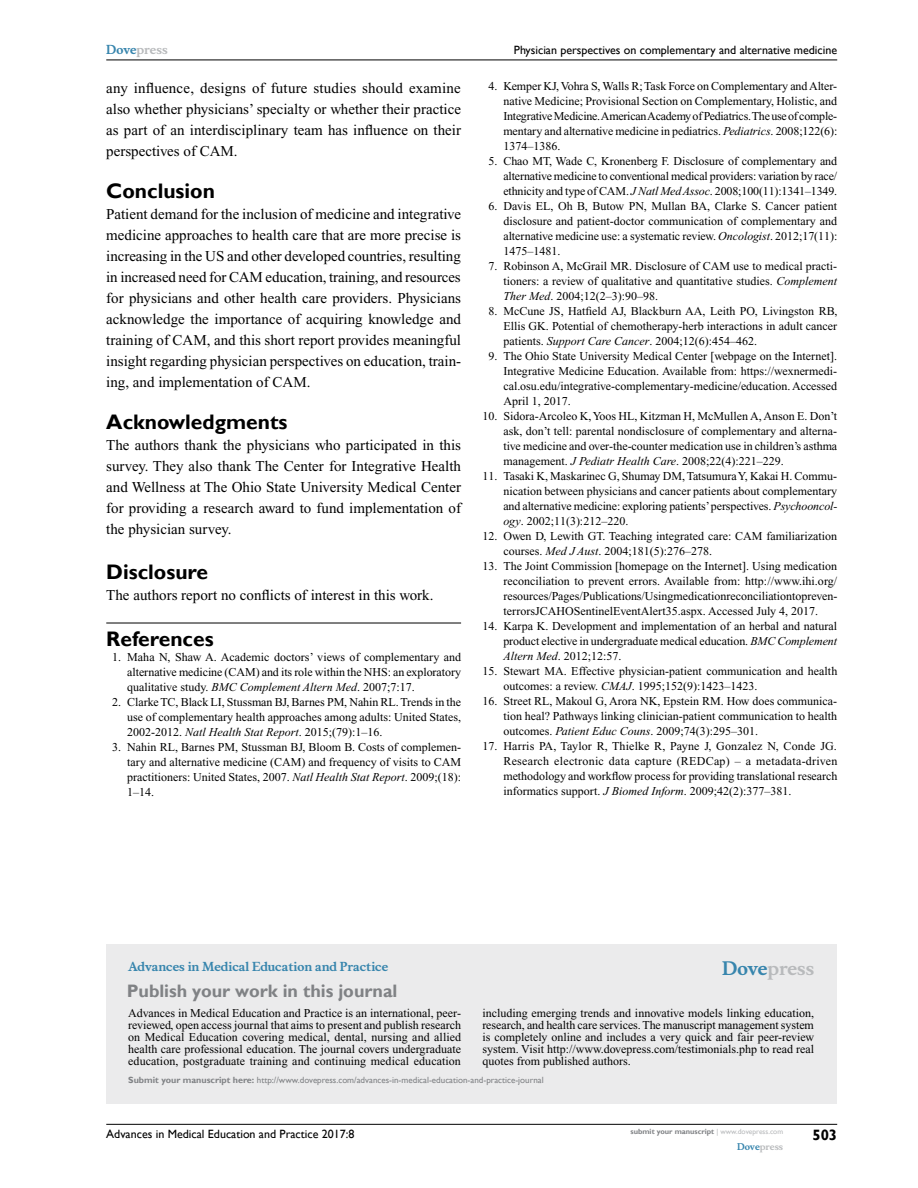
<style>
.page{position:relative;width:918px;height:1188px;background:#fff}
.page>*{position:absolute;margin:0;border:0;box-sizing:border-box;transform-origin:0 0}
.t1{font:700 21px "Gill Sans";color:#000}
.t2{font:700 18px "Gill Sans";color:#808285}
.t3{font:700 18px "Musee";color:#b8babc}
.t4{font:15px/21px "Times New Roman";color:#000;text-align:justify}
.t5{font:700 15px "Gill Sans";color:#000}
.t6{font:12px/15px "Times New Roman";color:#000;text-align:justify}
.t7{font:12px "Gill Sans";color:#000}
.t8{font:700 12px "Musee";color:#3785ad}
.t9{font:700 12px "Musee";color:#b8babc}
.t10{font:9px "Gill Sans";color:#808285}
.t11{font:700 9px "Musee";color:#b8babc}
.t12{font:700 7.5px "Gill Sans";color:#808285}
.s1{color:#3785ad}
.s2{font-style:italic}
.s3{font-weight:700}
.s4{font-weight:400;color:#b8babc}
</style>
<div class="page">
<div style="left:106px;top:944px;width:731px;height:159px;background:#ebebec"></div>
<hr style="left:106px;top:1124px;width:731px;height:1px;background:#000">
<hr style="left:106px;top:60px;width:731px;height:1px;background:#000">
<hr style="left:106px;top:623px;width:355px;height:1px;background:#000">
<p class="t9" style="left:106px;top:43px;width:63px"><span class="s1">Dove</span>press</p>
<p class="t4" style="left:106px;top:77px;width:356px">any influence, designs of future studies should examine also whether physicians’ specialty or whether their practice as part of an interdisciplinary team has influence on their perspectives of CAM.</p>
<h1 class="t1" style="left:106px;top:178px;width:110px">Conclusion</h1>
<p class="t4" style="left:106px;top:203px;width:356px">Patient demand for the inclusion of medicine and integrative medicine approaches to health care that are more precise is increasing in the US and other developed countries, resulting in increased need for CAM education, training, and resources for physicians and other health care providers. Physicians acknowledge the importance of acquiring knowledge and training of CAM, and this short report provides meaningful insight regarding physician perspectives on education, train&shy;ing, and implementation of CAM.</p>
<h1 class="t1" style="left:106px;top:409px;width:183px">Acknowledgments</h1>
<p class="t4" style="left:106px;top:434px;width:356px">The authors thank the physicians who participated in this survey. They also thank The Center for Integrative Health and Wellness at The Ohio State University Medical Center for providing a research award to fund implementation of the physician survey.</p>
<h1 class="t1" style="left:106px;top:559px;width:103px">Disclosure</h1>
<p class="t4" style="left:106px;top:584px;width:329px">The authors report no conflicts of interest in this work.</p>
<h1 class="t1" style="left:106px;top:626px;width:109px">References</h1>
<p class="t6" style="left:127px;top:650px;width:336px;text-indent:-15px">1. Maha N, Shaw A. Academic doctors’ views of complementary and alternative medicine (CAM) and its role within the NHS: an exploratory qualitative study. <span class="s2">BMC Complement Altern Med</span>. 2007;7:17.</p>
<p class="t6" style="left:127px;top:695px;width:335px;text-indent:-15px">2. Clarke TC, Black LI, Stussman BJ, Barnes PM, Nahin RL. Trends in the use of complementary health approaches among adults: United States, 2002-2012. <span class="s2">Natl Health Stat Report</span>. 2015;(79):1–16.</p>
<p class="t6" style="left:127px;top:740px;width:335px;text-indent:-15px">3. Nahin RL, Barnes PM, Stussman BJ, Bloom B. Costs of complemen&shy;tary and alternative medicine (CAM) and frequency of visits to CAM practitioners: United States, 2007. <span class="s2">Natl Health Stat Report</span>. 2009;(18):<br>1–14.</p>
<p class="t7" style="left:514px;top:43px;width:325px">Physician perspectives on complementary and alternative medicine</p>
<p class="t6" style="left:503px;top:79px;width:336px;text-indent:-15px">4. Kemper KJ, Vohra S, Walls R; Task Force on Complementary and Alter&shy;native Medicine; Provisional Section on Complementary, Holistic, and Integrative Medicine. American Academy of Pediatrics. The use of comple&shy;mentary and alternative medicine in pediatrics. <span class="s2">Pediatrics</span>. 2008;122(6):<br>1374–1386.</p>
<p class="t6" style="left:503px;top:154px;width:335px;text-indent:-15px">5. Chao MT, Wade C, Kronenberg F. Disclosure of complementary and alternative medicine to conventional medical providers: variation by race/ ethnicity and type of CAM. <span class="s2">J Natl Med Assoc</span>. 2008;100(11):1341–1349.</p>
<p class="t6" style="left:503px;top:199px;width:336px;text-indent:-15px">6. Davis EL, Oh B, Butow PN, Mullan BA, Clarke S. Cancer patient disclosure and patient-doctor communication of complementary and alternative medicine use: a systematic review. <span class="s2">Oncologist</span>. 2012;17(11):<br>1475–1481.</p>
<p class="t6" style="left:503px;top:259px;width:335px;text-indent:-15px">7. Robinson A, McGrail MR. Disclosure of CAM use to medical practi&shy;tioners: a review of qualitative and quantitative studies. <span class="s2">Complement Ther Med</span>. 2004;12(2–3):90–98.</p>
<p class="t6" style="left:503px;top:304px;width:335px;text-indent:-15px">8. McCune JS, Hatfield AJ, Blackburn AA, Leith PO, Livingston RB, Ellis GK. Potential of chemotherapy-herb interactions in adult cancer patients. <span class="s2">Support Care Cancer</span>. 2004;12(6):454–462.</p>
<p class="t6" style="left:503px;top:349px;width:335px;text-indent:-15px">9. The Ohio State University Medical Center [webpage on the Internet].<br>Integrative Medicine Education. Available from: https://wexnermedi&shy;cal.osu.edu/integrative-complementary-medicine/education. Accessed April 1, 2017.</p>
<p class="t6" style="left:503px;top:409px;width:335px;text-indent:-21px">10. Sidora-Arcoleo K, Yoos HL, Kitzman H, McMullen A, Anson E. Don’t ask, don’t tell: parental nondisclosure of complementary and alterna&shy;tive medicine and over-the-counter medication use in children’s asthma management. <span class="s2">J Pediatr Health Care</span>. 2008;22(4):221–229.</p>
<p class="t6" style="left:503px;top:469px;width:336px;text-indent:-21px">11. Tasaki K, Maskarinec G, Shumay DM, Tatsumura Y, Kakai H. Commu&shy;nication between physicians and cancer patients about complementary and alternative medicine: exploring patients’ perspectives. <span class="s2">Psychooncol&shy;ogy</span>. 2002;11(3):212–220.</p>
<p class="t6" style="left:503px;top:529px;width:335px;text-indent:-21px">12. Owen D, Lewith GT. Teaching integrated care: CAM familiarization courses. <span class="s2">Med J Aust</span>. 2004;181(5):276–278.</p>
<p class="t6" style="left:503px;top:559px;width:336px;text-indent:-21px">13. The Joint Commission [homepage on the Internet]. Using medication reconciliation to prevent errors. Available from: http://www.ihi.org/ resources/Pages/Publications/Usingmedicationreconciliationtopreven&shy;terrorsJCAHOSentinelEventAlert35.aspx. Accessed July 4, 2017.</p>
<p class="t6" style="left:503px;top:619px;width:335px;text-indent:-21px">14. Karpa K. Development and implementation of an herbal and natural product elective in undergraduate medical education. <span class="s2">BMC Complement Altern Med</span>. 2012;12:57.</p>
<p class="t6" style="left:503px;top:664px;width:335px;text-indent:-21px">15. Stewart MA. Effective physician-patient communication and health outcomes: a review. <span class="s2">CMAJ</span>. 1995;152(9):1423–1423.</p>
<p class="t6" style="left:503px;top:694px;width:335px;text-indent:-21px">16. Street RL, Makoul G, Arora NK, Epstein RM. How does communica&shy;tion heal? Pathways linking clinician-patient communication to health outcomes. <span class="s2">Patient Educ Couns</span>. 2009;74(3):295–301.</p>
<p class="t6" style="left:503px;top:739px;width:336px;text-indent:-21px">17. Harris PA, Taylor R, Thielke R, Payne J, Gonzalez N, Conde JG.<br>Research electronic data capture (REDCap) – a metadata-driven methodology and workflow process for providing translational research informatics support. <span class="s2">J Biomed Inform</span>. 2009;42(2):377–381.</p>
<p class="t8" style="left:128px;top:959px;width:262px">Advances in Medical Education and Practice</p>
<h2 class="t2" style="left:127px;top:980px;width:272px">Publish your work in this journal</h2>
<h2 class="t3" style="left:722px;top:958px;width:94px"><span class="s1">Dove</span>press</h2>
<p class="t6" style="left:128px;top:1007px;width:334px;line-height:12px">Advances in Medical Education and Practice is an international, peer&shy;reviewed, open access journal that aims to present and publish research on Medical Education covering medical, dental, nursing and allied health care professional education. The journal covers undergraduate education, postgraduate training and continuing medical education</p>
<p class="t6" style="left:482px;top:1007px;width:333px;line-height:12px">including emerging trends and innovative models linking education, research, and health care services. The manuscript management system is completely online and includes a very quick and fair peer-review system. Visit http://www.dovepress.com/testimonials.php to read real quotes from published authors.</p>
<p class="t10" style="left:128px;top:1075px;width:417px"><span class="s3">Submit your manuscript here:</span> http://www.dovepress.com/advances-in-medical-education-and-practice-journal</p>
<p class="t7" style="left:106px;top:1127px;width:250px">Advances in Medical Education and Practice 2017:8</p>
<p class="t12" style="left:631px;top:1127px;width:154px">submit your manuscript <span class="s4">| www.dovepress.com</span></p>
<p class="t11" style="left:737px;top:1141px;width:48px"><span class="s1">Dove</span>press</p>
<p class="t5" style="left:812px;top:1126px;width:26px">503</p>
</div>
